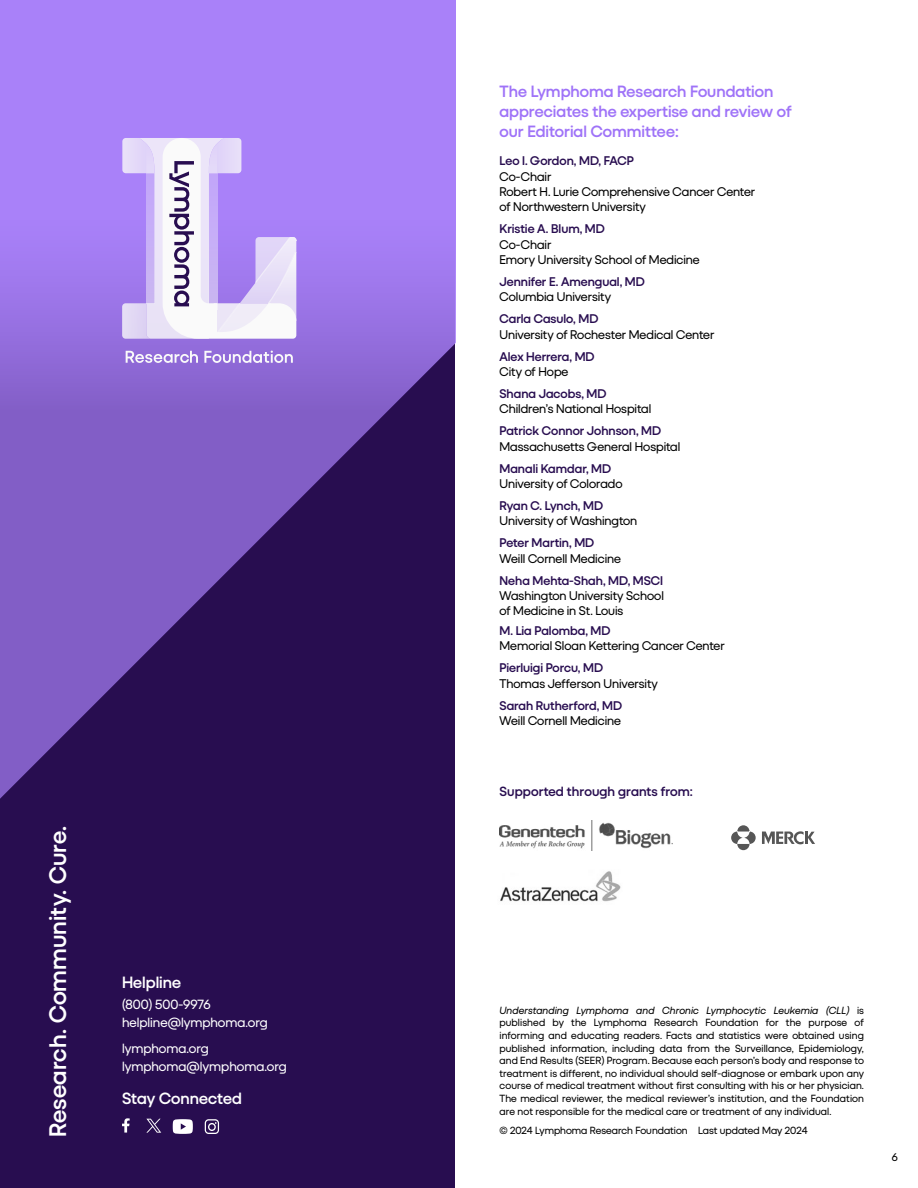
<style>
.page{position:relative;width:918px;height:1188px;background:#fff}
.page>*{position:absolute;margin:0;border:0;box-sizing:border-box;transform-origin:0 0}
.t1{font:600 24.3px "Duplet";letter-spacing:.005em;color:#fff}
.t2{font:600 16.5px/19.8px "Duplet";color:#9f73f8}
.t3{font:600 16.5px "Duplet";color:#fff}
.t4{font:13.5px/18px "Duplet";color:#fff}
.t5{font:600 13.5px "Duplet";letter-spacing:.005em;color:#280d50}
.t6{font:12.75px/15.3px "Duplet";letter-spacing:-.005em;color:#000}
.t7{font:600 12.75px "Duplet";color:#280d50}
.t8{font:11.25px "Duplet";color:#000}
.t9{font:10.5px/12.6px "Duplet";color:#000;text-align:justify}
.s1{font-style:italic}
</style>
<div class="page">
<svg style="left:0;top:0;width:455px;height:1188px;background:#593990"></svg>
<svg style="left:146px;top:1119px;width:15px;height:14px"></svg>
<svg style="left:122px;top:1118px;width:8px;height:15px"></svg>
<svg style="left:205px;top:1119px;width:14px;height:15px"></svg>
<svg style="left:173px;top:1119px;width:20px;height:15px"></svg>
<svg style="left:122px;top:138px;width:174px;height:201px"></svg>
<svg style="left:126px;top:351px;width:72px;height:12px"></svg>
<svg style="left:204px;top:351px;width:89px;height:12px"></svg>
<img style="left:500px;top:871px;width:121px;height:31px">
<img style="left:500px;top:820px;width:172px;height:30px">
<svg style="left:762px;top:831px;width:53px;height:14px"></svg>
<svg style="left:731px;top:825px;width:25px;height:25px"></svg>
<h1 class="t1" style="left:43px;top:1137px;width:312px;rotate:-90deg">Research. Community. Cure.</h1>
<h2 class="t3" style="left:122px;top:973px;width:61px">Helpline</h2>
<p class="t4" style="left:122px;top:996px;width:147px">(800) 500-9976 helpline@lymphoma.org</p>
<p class="t4" style="left:122px;top:1039px;width:166px">lymphoma.org lymphoma@lymphoma.org</p>
<h2 class="t3" style="left:122px;top:1089px;width:122px">Stay Connected</h2>
<h2 class="t2" style="left:500px;top:81px;width:294px">The Lymphoma Research Foundation appreciates the expertise and review of our Editorial Committee:</h2>
<p class="t7" style="left:500px;top:153px;width:136px">Leo I. Gordon, MD, FACP</p>
<p class="t6" style="left:500px;top:168px;width:257px">Co-Chair<br>Robert H. Lurie Comprehensive Cancer Center of Northwestern University</p>
<p class="t7" style="left:500px;top:221px;width:107px">Kristie A. Blum, MD</p>
<p class="t6" style="left:500px;top:236px;width:202px">Co-Chair<br>Emory University School of Medicine</p>
<p class="t7" style="left:500px;top:274px;width:147px">Jennifer E. Amengual, MD</p>
<p class="t6" style="left:500px;top:289px;width:113px">Columbia University</p>
<p class="t7" style="left:500px;top:311px;width:100px">Carla Casulo, MD</p>
<p class="t6" style="left:500px;top:326px;width:216px">University of Rochester Medical Center</p>
<p class="t7" style="left:500px;top:349px;width:97px">Alex Herrera, MD</p>
<p class="t6" style="left:500px;top:364px;width:71px">City of Hope</p>
<p class="t7" style="left:500px;top:386px;width:108px">Shana Jacobs, MD</p>
<p class="t6" style="left:500px;top:401px;width:153px">Children’s National Hospital</p>
<p class="t7" style="left:500px;top:423px;width:163px">Patrick Connor Johnson, MD</p>
<p class="t6" style="left:500px;top:438px;width:182px">Massachusetts General Hospital</p>
<p class="t7" style="left:500px;top:461px;width:113px">Manali Kamdar, MD</p>
<p class="t6" style="left:500px;top:476px;width:125px">University of Colorado</p>
<p class="t7" style="left:500px;top:498px;width:105px">Ryan C. Lynch, MD</p>
<p class="t6" style="left:500px;top:513px;width:139px">University of Washington</p>
<p class="t7" style="left:500px;top:536px;width:96px">Peter Martin, MD</p>
<p class="t6" style="left:500px;top:551px;width:123px">Weill Cornell Medicine</p>
<p class="t7" style="left:500px;top:573px;width:165px">Neha Mehta-Shah, MD, MSCI</p>
<p class="t6" style="left:500px;top:588px;width:166px">Washington University School of Medicine in St. Louis</p>
<p class="t7" style="left:500px;top:623px;width:113px">M. Lia Palomba, MD</p>
<p class="t6" style="left:500px;top:638px;width:227px">Memorial Sloan Kettering Cancer Center</p>
<p class="t7" style="left:500px;top:660px;width:105px">Pierluigi Porcu, MD</p>
<p class="t6" style="left:500px;top:675px;width:160px">Thomas Jefferson University</p>
<p class="t7" style="left:500px;top:698px;width:124px">Sarah Rutherford, MD</p>
<p class="t6" style="left:500px;top:713px;width:123px">Weill Cornell Medicine</p>
<p class="t5" style="left:500px;top:783px;width:195px">Supported through grants from:</p>
<p class="t9" style="left:500px;top:1004px;width:366px"><span class="s1">Understanding Lymphoma and Chronic Lymphocytic Leukemia (CLL)</span> is published by the Lymphoma Research Foundation for the purpose of informing and educating readers. Facts and statistics were obtained using published information, including data from the Surveillance, Epidemiology, and End Results (SEER) Program. Because each person’s body and response to treatment is different, no individual should self-diagnose or embark upon any course of medical treatment without first consulting with his or her physician.<br>The medical reviewer, the medical reviewer’s institution, and the Foundation are not responsible for the medical care or treatment of any individual.</p>
<p class="t9" style="left:500px;top:1124px;width:310px">© 2024 Lymphoma Research Foundation Last updated May 2024</p>
<p class="t8" style="left:892px;top:1151px;width:8px">6</p>
</div>
